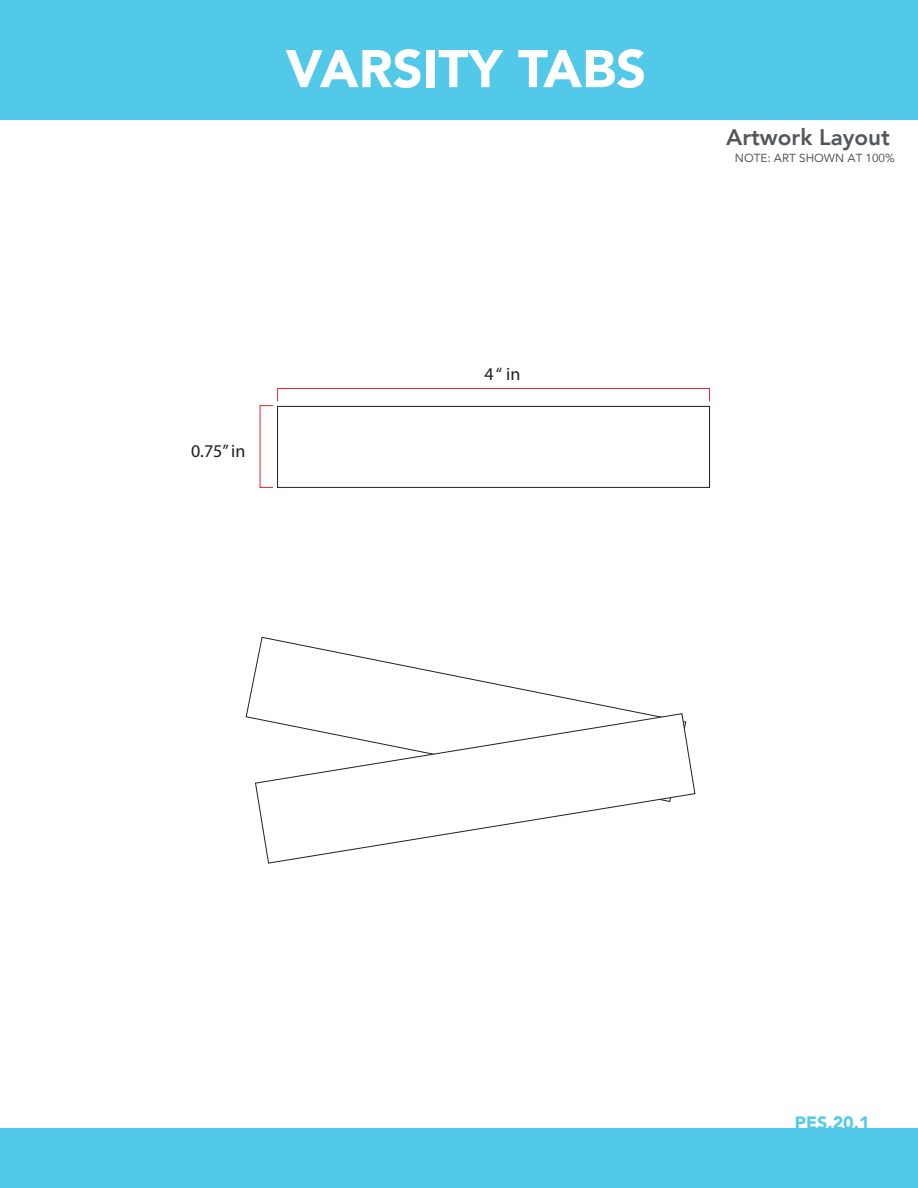
<style>
.page{position:relative;width:918px;height:1188px;background:#fff}
.page>*{position:absolute;margin:0;border:0;box-sizing:border-box;transform-origin:0 0}
.t1{font:900 52.5px "Avenir";color:#fff}
.t2{font:800 22.5px "Avenir";color:#54575a}
.t3{font:18px "Myriad Pro";color:#231f20}
.t4{font:900 17.85px "Avenir";color:#53c9ea}
.t5{font:11.7px "Avenir";color:#54575a}
</style>
<div class="page">
<div style="left:0;top:1129px;width:918px;height:59px;background:#53c9ea"></div>
<div style="left:0;top:0;width:918px;height:119px;background:#53c9ea"></div>
<div style="left:277px;top:406px;width:433px;height:82px;background:#fff;border:1px solid #231f20"></div>
<svg style="left:245px;top:636px;width:398px;height:83px"></svg>
<svg style="left:255px;top:713px;width:441px;height:151px"></svg>
<div style="left:277px;top:388px;width:433px;height:14px;border:1px solid #dc272d"></div>
<h1 class="t1" style="left:286px;top:24px;width:362px">VARSITY TABS</h1>
<h3 class="t3" style="left:191px;top:440px;width:56px">0.75” in</h3>
<h3 class="t3" style="left:484px;top:363px;width:37px">4 “ in</h3>
<h2 class="t2" style="left:726px;top:119px;width:165px">Artwork Layout</h2>
<p class="t5" style="left:735px;top:149px;width:161px">NOTE: ART SHOWN AT 100%</p>
<h3 class="t4" style="left:795px;top:1107px;width:76px">PES.20.1</h3>
</div>
